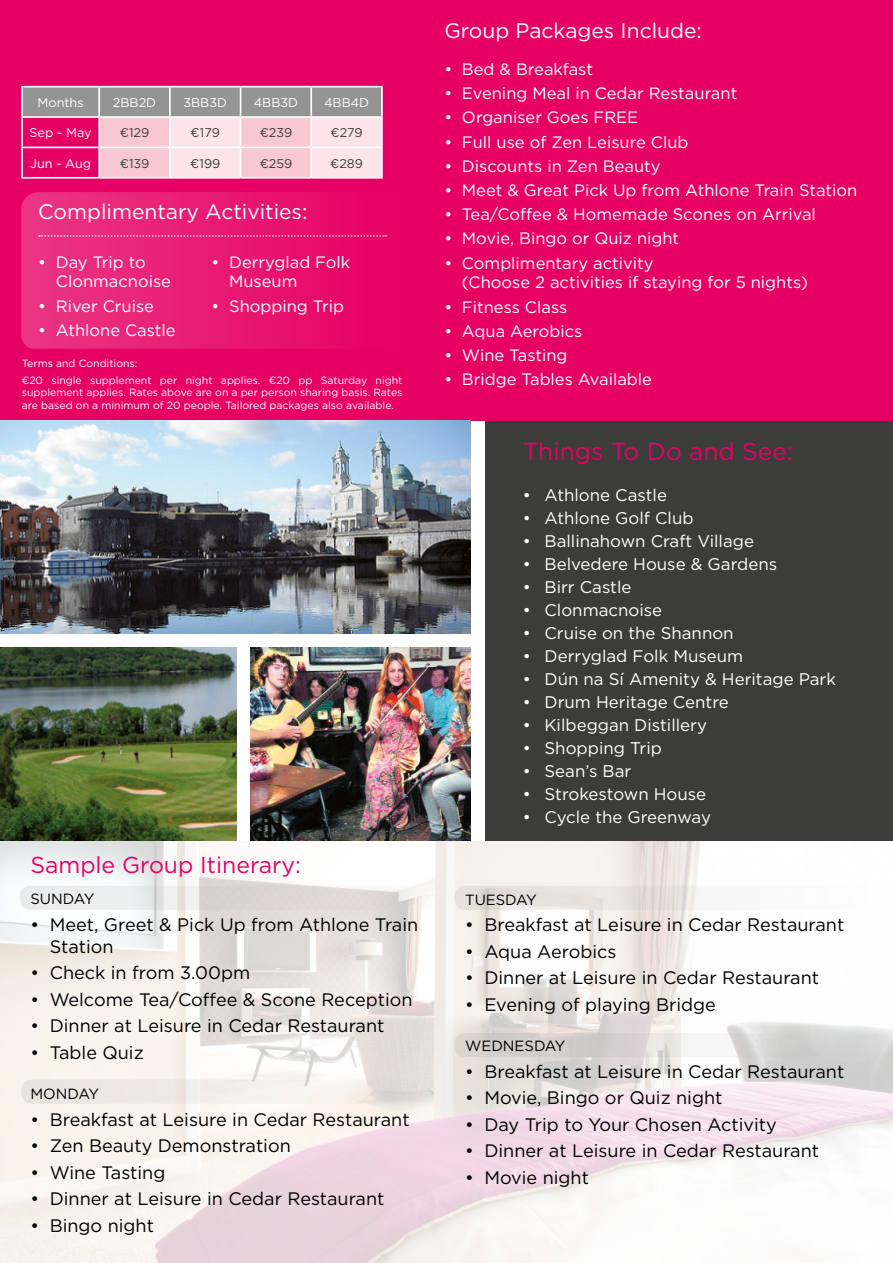
<style>
.page{position:relative;width:893px;height:1263px;background:#fff}
.page>*{position:absolute;margin:0;border:0;box-sizing:border-box;transform-origin:0 0}
.t1{font:24.6px "Gotham";color:#e60064}
.t2{font:22.95px "Gotham";color:#e60064}
.t3{font:21px "Gotham";color:#fff}
.t4{font:18.15px/21.8px "Gotham";color:#000}
.t5{font:16.8px "Gotham";color:#fff}
.t6{font:16.5px/19.8px "Gotham";color:#fff}
.t7{font:14.85px "Gotham";color:#000}
.t8{font:12.6px "Gotham";color:#fff}
.t9{font:12.6px "Gotham";color:#3c3c3b}
.t10{font:10.5px/16.8px "Gotham";color:#fff}
</style>
<div class="page">
<img style="left:0;top:841px;width:893px;height:422px">
<div style="left:0;top:0;width:893px;height:421px;background:#e60064"></div>
<svg style="left:21px;top:192px;width:366px;height:157px"></svg>
<svg style="left:21px;top:1079px;width:417px;height:25px"></svg>
<svg style="left:455px;top:886px;width:417px;height:24px"></svg>
<svg style="left:455px;top:1033px;width:417px;height:24px;background:#d9d6d5"></svg>
<svg style="left:20px;top:886px;width:417px;height:24px;background:#e5e2e1"></svg>
<hr style="left:21px;top:86px;width:78px;height:2px;background:#fff">
<hr style="left:21px;top:88px;width:2px;height:28px;background:#fff">
<hr style="left:99px;top:86px;width:71px;height:2px;background:#fff">
<hr style="left:170px;top:86px;width:71px;height:2px;background:#fff">
<hr style="left:241px;top:86px;width:70px;height:2px;background:#fff">
<hr style="left:311px;top:86px;width:72px;height:2px;background:#fff">
<hr style="left:381px;top:88px;width:2px;height:28px;background:#fff">
<hr style="left:21px;top:116px;width:78px;height:2px;background:#fff">
<hr style="left:21px;top:118px;width:2px;height:29px;background:#fff">
<hr style="left:311px;top:116px;width:72px;height:2px;background:#fff">
<hr style="left:381px;top:118px;width:2px;height:29px;background:#fff">
<hr style="left:21px;top:147px;width:78px;height:1px;background:#fff">
<hr style="left:21px;top:148px;width:2px;height:29px;background:#fff">
<svg style="left:22px;top:87px;width:360px;height:90px;background:#d8a8b9"></svg>
<hr style="left:311px;top:147px;width:72px;height:1px;background:#fff">
<hr style="left:310px;top:148px;width:2px;height:29px;background:#fff">
<hr style="left:381px;top:148px;width:2px;height:29px;background:#fff">
<hr style="left:21px;top:177px;width:78px;height:2px;background:#fff">
<hr style="left:99px;top:177px;width:71px;height:2px;background:#fff">
<hr style="left:170px;top:177px;width:71px;height:2px;background:#fff">
<hr style="left:241px;top:177px;width:70px;height:2px;background:#fff">
<hr style="left:311px;top:177px;width:72px;height:2px;background:#fff">
<svg style="left:39px;top:235px;width:347px;height:2px"></svg>
<img style="left:0;top:420px;width:471px;height:214px">
<img style="left:0;top:647px;width:237px;height:194px">
<img style="left:250px;top:647px;width:221px;height:194px">
<div style="left:486px;top:421px;width:406px;height:420px;background:#3c3c3b"></div>
<p class="t8" style="left:38px;top:94px;width:48px">Months</p>
<p class="t8" style="left:113px;top:94px;width:45px">2BB2D</p>
<p class="t8" style="left:183px;top:94px;width:45px">3BB3D</p>
<p class="t8" style="left:254px;top:94px;width:46px">4BB3D</p>
<p class="t8" style="left:324px;top:94px;width:47px">4BB4D</p>
<p class="t8" style="left:30px;top:125px;width:64px">Sep - May</p>
<p class="t9" style="left:120px;top:125px;width:31px">€129</p>
<p class="t9" style="left:191px;top:125px;width:31px">€179</p>
<p class="t9" style="left:260px;top:125px;width:34px">€239</p>
<p class="t9" style="left:331px;top:125px;width:34px">€279</p>
<p class="t8" style="left:30px;top:155px;width:63px">Jun - Aug</p>
<p class="t9" style="left:120px;top:155px;width:31px">€139</p>
<p class="t9" style="left:190px;top:155px;width:32px">€199</p>
<p class="t9" style="left:260px;top:155px;width:34px">€259</p>
<p class="t9" style="left:330px;top:155px;width:34px">€289</p>
<p class="t3" style="left:38px;top:198px;width:271px">Complimentary Activities:</p>
<p class="t6" style="left:56px;top:251px;width:117px;text-indent:-18px">• Day Trip to<br>Clonmacnoise</p>
<p class="t6" style="left:38px;top:295px;width:117px">• River Cruise</p>
<p class="t6" style="left:38px;top:320px;width:139px">• Athlone Castle</p>
<p class="t6" style="left:229px;top:251px;width:123px;text-indent:-18px">• Derryglad Folk<br>Museum</p>
<p class="t6" style="left:212px;top:295px;width:134px">• Shopping Trip</p>
<p class="t10" style="left:22px;top:355px;width:382px">Terms and Conditions:<br>€20 single supplement per night applies. €20 pp Saturday night</p>
<p class="t10" style="left:22px;top:386px;width:382px;line-height:12.6px">supplement applies. Rates above are on a per person sharing basis. Rates are based on a minimum of 20 people. Tailored packages also available.</p>
<p class="t2" style="left:30px;top:850px;width:272px">Sample Group Itinerary:</p>
<p class="t7" style="left:30px;top:889px;width:65px">SUNDAY</p>
<p class="t4" style="left:50px;top:913px;width:370px;text-indent:-19px">• Meet, Greet &amp; Pick Up from Athlone Train<br>Station</p>
<p class="t4" style="left:30px;top:961px;width:221px">• Check in from 3.00pm</p>
<p class="t4" style="left:30px;top:988px;width:384px">• Welcome Tea/Coffee &amp; Scone Reception</p>
<p class="t4" style="left:30px;top:1014px;width:356px">• Dinner at Leisure in Cedar Restaurant</p>
<p class="t4" style="left:30px;top:1041px;width:115px">• Table Quiz</p>
<p class="t7" style="left:30px;top:1084px;width:70px">MONDAY</p>
<p class="t4" style="left:30px;top:1108px;width:381px">• Breakfast at Leisure in Cedar Restaurant</p>
<p class="t4" style="left:30px;top:1134px;width:262px">• Zen Beauty Demonstration</p>
<p class="t4" style="left:30px;top:1161px;width:136px">• Wine Tasting</p>
<p class="t4" style="left:30px;top:1187px;width:356px">• Dinner at Leisure in Cedar Restaurant</p>
<p class="t4" style="left:30px;top:1214px;width:125px">• Bingo night</p>
<p class="t3" style="left:444px;top:17px;width:259px">Group Packages Include:</p>
<p class="t6" style="left:444px;top:59px;width:150px">• Bed &amp; Breakfast</p>
<p class="t6" style="left:444px;top:83px;width:294px">• Evening Meal in Cedar Restaurant</p>
<p class="t6" style="left:444px;top:107px;width:195px">• Organiser Goes FREE</p>
<p class="t6" style="left:444px;top:131px;width:246px">• Full use of Zen Leisure Club</p>
<p class="t6" style="left:444px;top:156px;width:218px">• Discounts in Zen Beauty</p>
<p class="t6" style="left:444px;top:180px;width:415px">• Meet &amp; Great Pick Up from Athlone Train Station</p>
<p class="t6" style="left:444px;top:204px;width:373px">• Tea/Coffee &amp; Homemade Scones on Arrival</p>
<p class="t6" style="left:444px;top:228px;width:236px">• Movie, Bingo or Quiz night</p>
<p class="t6" style="left:462px;top:252px;width:348px;text-indent:-18px">• Complimentary activity<br>(Choose 2 activities if staying for 5 nights)</p>
<p class="t6" style="left:444px;top:296px;width:124px">• Fitness Class</p>
<p class="t6" style="left:444px;top:321px;width:140px">• Aqua Aerobics</p>
<p class="t6" style="left:444px;top:345px;width:125px">• Wine Tasting</p>
<p class="t6" style="left:444px;top:369px;width:209px">• Bridge Tables Available</p>
<h1 class="t1" style="left:523px;top:435px;width:272px">Things To Do and See:</h1>
<p class="t5" style="left:523px;top:484px;width:146px">• Athlone Castle</p>
<p class="t5" style="left:523px;top:507px;width:172px">• Athlone Golf Club</p>
<p class="t5" style="left:523px;top:530px;width:233px">• Ballinahown Craft Village</p>
<p class="t5" style="left:523px;top:553px;width:256px">• Belvedere House &amp; Gardens</p>
<p class="t5" style="left:523px;top:576px;width:110px">• Birr Castle</p>
<p class="t5" style="left:523px;top:599px;width:141px">• Clonmacnoise</p>
<p class="t5" style="left:523px;top:622px;width:212px">• Cruise on the Shannon</p>
<p class="t5" style="left:523px;top:645px;width:222px">• Derryglad Folk Museum</p>
<p class="t5" style="left:523px;top:668px;width:315px">• Dún na Sí Amenity &amp; Heritage Park</p>
<p class="t5" style="left:523px;top:691px;width:208px">• Drum Heritage Centre</p>
<p class="t5" style="left:523px;top:714px;width:186px">• Kilbeggan Distillery</p>
<p class="t5" style="left:523px;top:737px;width:141px">• Shopping Trip</p>
<p class="t5" style="left:523px;top:760px;width:110px">• Sean’s Bar</p>
<p class="t5" style="left:523px;top:783px;width:185px">• Strokestown House</p>
<p class="t5" style="left:523px;top:806px;width:190px">• Cycle the Greenway</p>
<p class="t7" style="left:465px;top:890px;width:73px">TUESDAY</p>
<p class="t4" style="left:465px;top:914px;width:381px">• Breakfast at Leisure in Cedar Restaurant</p>
<p class="t4" style="left:465px;top:940px;width:153px">• Aqua Aerobics</p>
<p class="t4" style="left:465px;top:967px;width:356px">• Dinner at Leisure in Cedar Restaurant</p>
<p class="t4" style="left:465px;top:993px;width:252px">• Evening of playing Bridge</p>
<p class="t7" style="left:465px;top:1036px;width:102px">WEDNESDAY</p>
<p class="t4" style="left:465px;top:1060px;width:381px">• Breakfast at Leisure in Cedar Restaurant</p>
<p class="t4" style="left:465px;top:1087px;width:259px">• Movie, Bingo or Quiz night</p>
<p class="t4" style="left:465px;top:1113px;width:313px">• Day Trip to Your Chosen Activity</p>
<p class="t4" style="left:465px;top:1140px;width:356px">• Dinner at Leisure in Cedar Restaurant</p>
<p class="t4" style="left:465px;top:1166px;width:125px">• Movie night</p>
</div>
